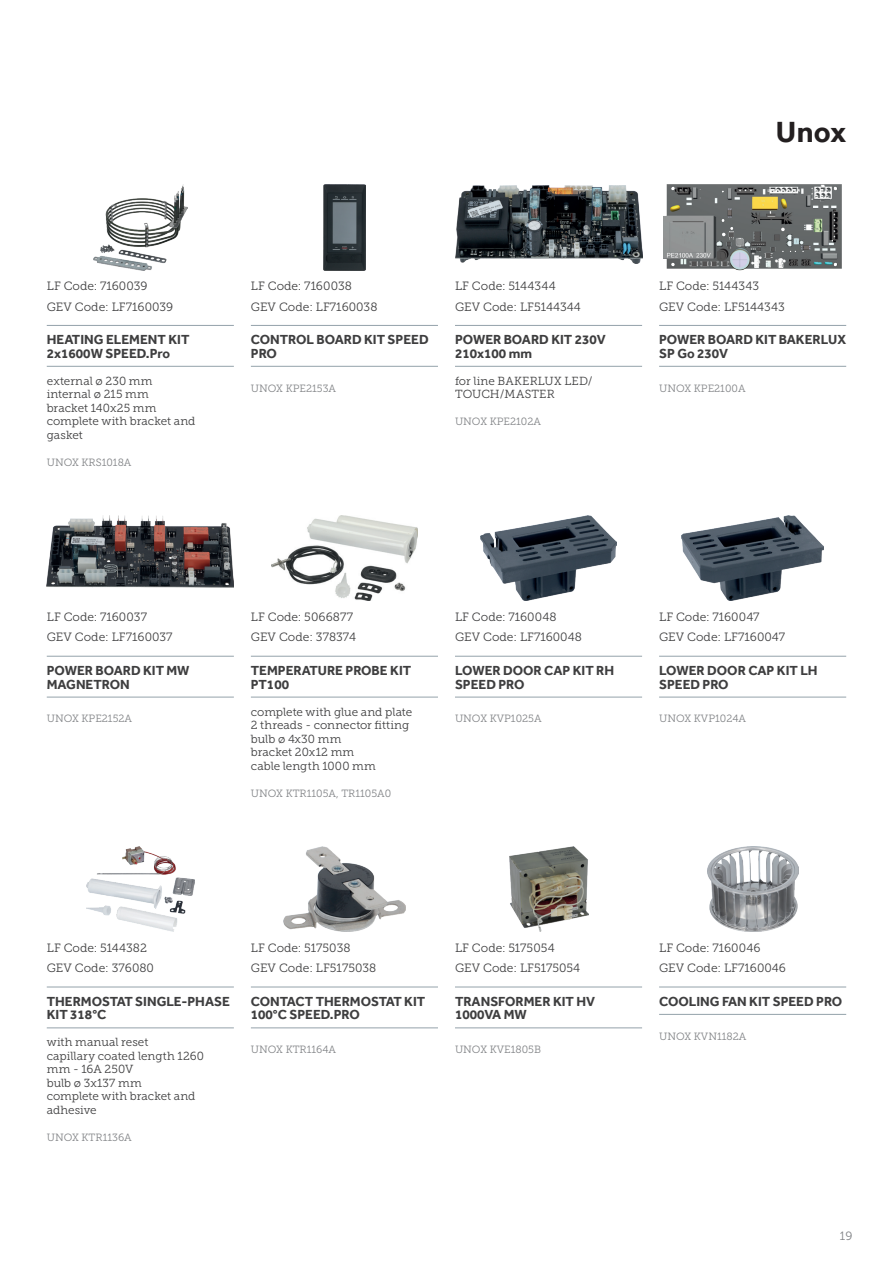
<style>
.page{position:relative;width:893px;height:1263px;background:#fff}
.page>*{position:absolute;margin:0;border:0;box-sizing:border-box;transform-origin:0 0}
.t1{font:700 30px "Effra";color:#231f20}
.t2{font:700 13.5px/13.5px "Effra";color:#3e3e3f}
.t3{font:12px/20.2px "Museo Slab 300";color:#3e3e3f}
.t4{font:12px "Museo Slab 300";color:#808285}
.t5{font:11.7px/13.5px "Museo Slab 300";color:#3e3e3f}
.t6{font:10.5px "Museo Slab 300";color:#808285}
</style>
<div class="page">
<hr style="left:47px;top:325px;width:187px;height:1px;background:#94a2aa">
<hr style="left:47px;top:366px;width:187px;height:1px;background:#94a2aa">
<img style="left:93px;top:185px;width:94px;height:85px">
<hr style="left:251px;top:325px;width:187px;height:1px;background:#94a2aa">
<hr style="left:251px;top:366px;width:187px;height:1px;background:#94a2aa">
<img style="left:324px;top:185px;width:41px;height:85px">
<hr style="left:455px;top:325px;width:187px;height:1px;background:#94a2aa">
<hr style="left:455px;top:366px;width:187px;height:1px;background:#94a2aa">
<img style="left:455px;top:186px;width:187px;height:77px">
<hr style="left:659px;top:325px;width:187px;height:1px;background:#94a2aa">
<hr style="left:659px;top:366px;width:187px;height:1px;background:#94a2aa">
<img style="left:664px;top:185px;width:177px;height:85px">
<hr style="left:47px;top:656px;width:187px;height:1px;background:#94a2aa">
<hr style="left:47px;top:697px;width:187px;height:1px;background:#94a2aa">
<img style="left:47px;top:515px;width:187px;height:72px">
<hr style="left:251px;top:656px;width:187px;height:1px;background:#94a2aa">
<hr style="left:251px;top:697px;width:187px;height:1px;background:#94a2aa">
<img style="left:272px;top:516px;width:145px;height:85px">
<hr style="left:455px;top:656px;width:187px;height:1px;background:#94a2aa">
<hr style="left:455px;top:697px;width:187px;height:1px;background:#94a2aa">
<img style="left:480px;top:516px;width:137px;height:85px">
<hr style="left:659px;top:656px;width:187px;height:1px;background:#94a2aa">
<hr style="left:659px;top:697px;width:187px;height:1px;background:#94a2aa">
<img style="left:682px;top:516px;width:142px;height:85px">
<hr style="left:47px;top:987px;width:187px;height:1px;background:#94a2aa">
<hr style="left:47px;top:1027px;width:187px;height:1px;background:#94a2aa">
<img style="left:86px;top:846px;width:108px;height:86px">
<hr style="left:251px;top:987px;width:187px;height:1px;background:#94a2aa">
<hr style="left:251px;top:1027px;width:187px;height:1px;background:#94a2aa">
<img style="left:283px;top:846px;width:122px;height:86px">
<hr style="left:455px;top:987px;width:187px;height:1px;background:#94a2aa">
<hr style="left:455px;top:1027px;width:187px;height:1px;background:#94a2aa">
<img style="left:509px;top:846px;width:79px;height:86px">
<hr style="left:659px;top:987px;width:187px;height:1px;background:#94a2aa">
<hr style="left:659px;top:1014px;width:187px;height:1px;background:#94a2aa">
<img style="left:707px;top:846px;width:91px;height:86px">
<p class="t3" style="left:47px;top:276px;width:128px">LF Code: 7160039<br>GEV Code: LF7160039</p>
<p class="t2" style="left:47px;top:333px;width:144px">HEATING ELEMENT KIT<br>2x1600W SPEED.Pro</p>
<p class="t5" style="left:47px;top:374px;width:150px">external ø 230 mm internal ø 215 mm<br>bracket 140x25 mm complete with bracket and gasket</p>
<p class="t6" style="left:47px;top:456px;width:86px">UNOX KRS1018A</p>
<h1 class="t1" style="left:776px;top:114px;width:72px">Unox</h1>
<p class="t3" style="left:251px;top:276px;width:128px">LF Code: 7160038<br>GEV Code: LF7160038</p>
<p class="t2" style="left:251px;top:333px;width:179px">CONTROL BOARD KIT SPEED<br>PRO</p>
<p class="t6" style="left:251px;top:382px;width:87px">UNOX KPE2153A</p>
<p class="t3" style="left:455px;top:276px;width:127px">LF Code: 5144344<br>GEV Code: LF5144344</p>
<p class="t2" style="left:455px;top:333px;width:152px">POWER BOARD KIT 230V<br>210x100 mm</p>
<p class="t5" style="left:455px;top:374px;width:139px">for line BAKERLUX LED/<br>TOUCH/MASTER</p>
<p class="t6" style="left:455px;top:416px;width:88px">UNOX KPE2102A</p>
<p class="t3" style="left:659px;top:276px;width:127px">LF Code: 5144343<br>GEV Code: LF5144343</p>
<p class="t2" style="left:659px;top:333px;width:189px">POWER BOARD KIT BAKERLUX<br>SP Go 230V</p>
<p class="t6" style="left:659px;top:382px;width:88px">UNOX KPE2100A</p>
<p class="t3" style="left:47px;top:607px;width:127px">LF Code: 7160037<br>GEV Code: LF7160037</p>
<p class="t2" style="left:47px;top:664px;width:144px">POWER BOARD KIT MW<br>MAGNETRON</p>
<p class="t6" style="left:47px;top:713px;width:87px">UNOX KPE2152A</p>
<p class="t3" style="left:251px;top:607px;width:107px">LF Code: 5066877<br>GEV Code: 378374</p>
<p class="t2" style="left:251px;top:664px;width:162px">TEMPERATURE PROBE KIT<br>PT100</p>
<p class="t5" style="left:251px;top:705px;width:163px">complete with glue and plate<br>2 threads - connector fitting bulb ø 4x30 mm<br>bracket 20x12 mm<br>cable length 1000 mm</p>
<p class="t6" style="left:251px;top:787px;width:142px">UNOX KTR1105A, TR1105A0</p>
<p class="t3" style="left:455px;top:607px;width:128px">LF Code: 7160048<br>GEV Code: LF7160048</p>
<p class="t2" style="left:455px;top:664px;width:161px">LOWER DOOR CAP KIT RH<br>SPEED PRO</p>
<p class="t6" style="left:455px;top:713px;width:88px">UNOX KVP1025A</p>
<p class="t3" style="left:659px;top:607px;width:128px">LF Code: 7160047<br>GEV Code: LF7160047</p>
<p class="t2" style="left:659px;top:664px;width:160px">LOWER DOOR CAP KIT LH<br>SPEED PRO</p>
<p class="t6" style="left:659px;top:713px;width:88px">UNOX KVP1024A</p>
<p class="t3" style="left:47px;top:938px;width:109px">LF Code: 5144382<br>GEV Code: 376080</p>
<p class="t2" style="left:47px;top:994px;width:185px">THERMOSTAT SINGLE-PHASE<br>KIT 318°C</p>
<p class="t5" style="left:47px;top:1036px;width:159px">with manual reset<br>capillary coated length 1260 mm - 16A 250V<br>bulb ø 3x137 mm<br>complete with bracket and adhesive</p>
<p class="t6" style="left:47px;top:1131px;width:87px">UNOX KTR1136A</p>
<p class="t3" style="left:251px;top:938px;width:127px">LF Code: 5175038<br>GEV Code: LF5175038</p>
<p class="t2" style="left:251px;top:994px;width:176px">CONTACT THERMOSTAT KIT<br>100°C SPEED.PRO</p>
<p class="t6" style="left:251px;top:1044px;width:87px">UNOX KTR1164A</p>
<p class="t3" style="left:455px;top:938px;width:127px">LF Code: 5175054<br>GEV Code: LF5175054</p>
<p class="t2" style="left:455px;top:994px;width:142px">TRANSFORMER KIT HV<br>1000VA MW</p>
<p class="t6" style="left:455px;top:1044px;width:88px">UNOX KVE1805B</p>
<p class="t3" style="left:659px;top:938px;width:128px">LF Code: 7160046<br>GEV Code: LF7160046</p>
<p class="t2" style="left:659px;top:994px;width:185px">COOLING FAN KIT SPEED PRO</p>
<p class="t6" style="left:659px;top:1030px;width:89px">UNOX KVN1182A</p>
<p class="t4" style="left:840px;top:1229px;width:14px">19</p>
</div>
